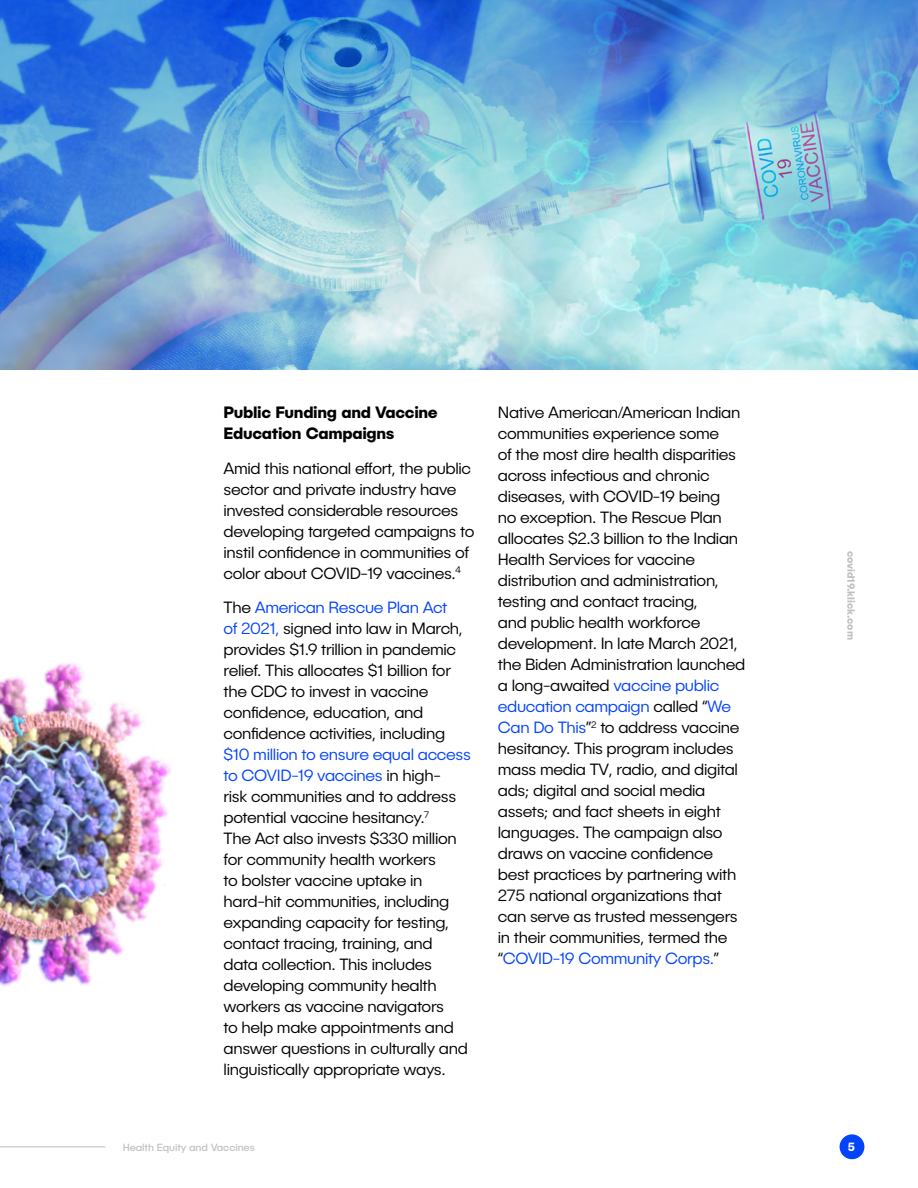
<style>
.page{position:relative;width:918px;height:1188px;background:#fff}
.page>*{position:absolute;margin:0;border:0;box-sizing:border-box;transform-origin:0 0}
.t1{font:300 16.5px/21px "Publica Sans";letter-spacing:-.02em;color:#000}
.t2{font:700 16.5px/21px "Publica Sans";letter-spacing:-.02em;color:#000}
.t3{font:700 12px "Publica Sans";color:#fff}
.t4{font:10.5px "Publica Sans";letter-spacing:-.01em;color:#bfbfbf}
.t5{font:700 10.5px "Publica Sans";letter-spacing:-.01em;color:#bfbfbf}
.s1{color:#0343fb}
</style>
<div class="page">
<img style="left:0;top:663px;width:171px;height:324px">
<img style="left:0;top:0;width:918px;height:369px">
<div style="left:840px;top:1134px;width:24px;height:25px;background:#0343fb;border-radius:50%"></div>
<hr style="left:0;top:1146px;width:105px;height:1px;background:#bfbfbf">
<p class="t2" style="left:224px;top:401px;width:216px">Public Funding and Vaccine<br>Education Campaigns</p>
<p class="t1" style="left:224px;top:457px;width:252px">Amid this national effort, the public sector and private industry have invested considerable resources developing targeted campaigns to instil confidence in communities of color about COVID-19 vaccines.<sup>4</sup></p>
<p class="t1" style="left:224px;top:597px;width:241px">The <span class="s1">American Rescue Plan Act of 2021,</span> signed into law in March, provides $1.9 trillion in pandemic relief. This allocates $1 billion for the CDC to invest in vaccine confidence, education, and confidence activities, including</p>
<p class="t1" style="left:224px;top:744px;width:249px"><span class="s1">$10 million to ensure equal access to COVID-19 vaccines</span> in high-<br>risk communities and to address potential vaccine hesitancy.<sup>7<br></sup>The Act also invests $330 million for community health workers<br>to bolster vaccine uptake in hard-hit communities, including expanding capacity for testing, contact tracing, training, and data collection. This includes developing community health workers as vaccine navigators<br>to help make appointments and answer questions in culturally and linguistically appropriate ways.</p>
<p class="t1" style="left:498px;top:402px;width:249px">Native American/American Indian communities experience some<br>of the most dire health disparities across infectious and chronic diseases, with COVID-19 being<br>no exception. The Rescue Plan allocates $2.3 billion to the Indian<br>Health Services for vaccine distribution and administration, testing and contact tracing,<br>and public health workforce development. In late March 2021, the Biden Administration launched a long-awaited <span class="s1">vaccine public education campaign</span> called “<span class="s1">We<br>Can Do This</span>”<sup>2</sup> to address vaccine hesitancy. This program includes mass media TV, radio, and digital ads; digital and social media assets; and fact sheets in eight languages. The campaign also draws on vaccine confidence best practices by partnering with<br>275 national organizations that can serve as trusted messengers in their communities, termed the “<span class="s1">COVID-19 Community Corps.</span>”</p>
<p class="t5" style="left:858px;top:551px;width:90px;rotate:90deg">covid19.klick.com</p>
<p class="t4" style="left:123px;top:1140px;width:134px">Health Equity and Vaccines</p>
<p class="t3" style="left:848px;top:1139px;width:9px">5</p>
</div>
